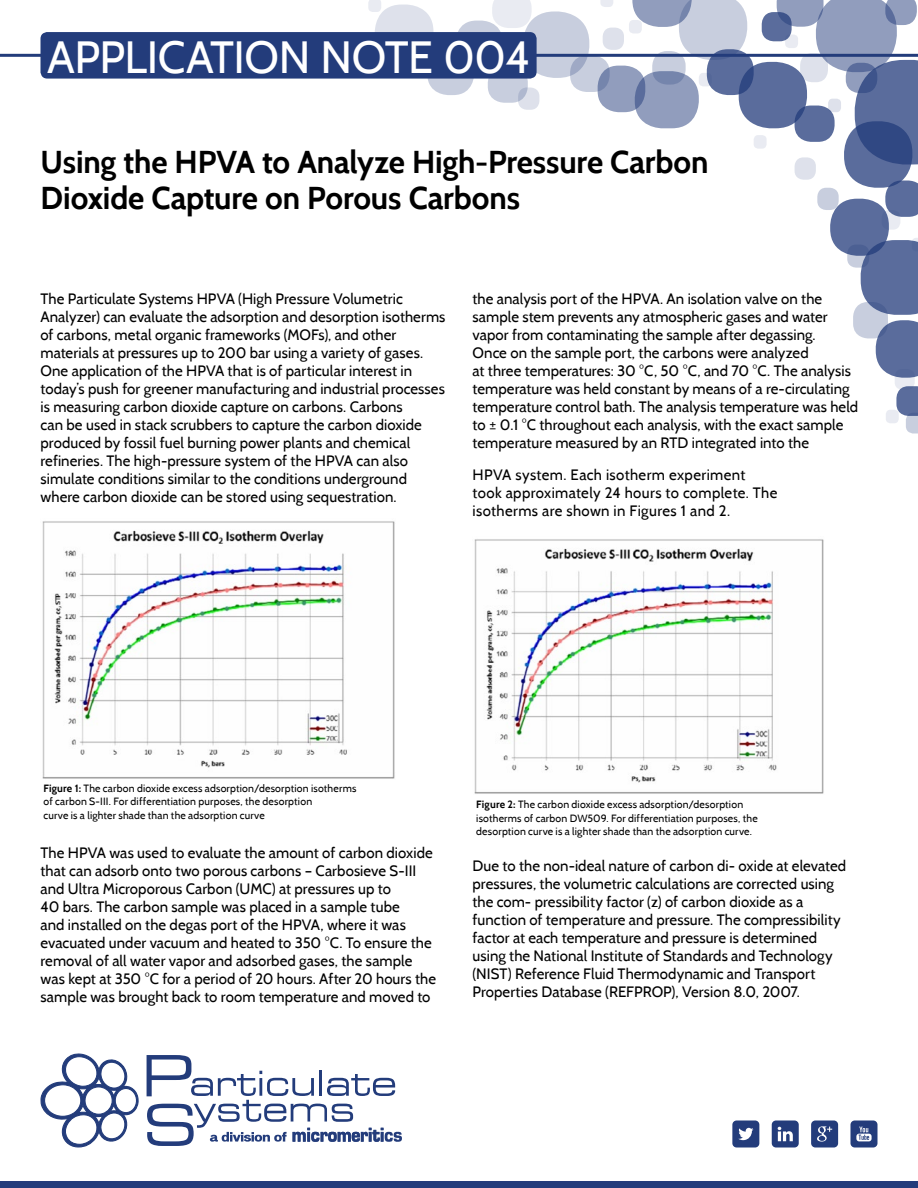
<style>
.page{position:relative;width:918px;height:1188px;background:#fff}
.page>*{position:absolute;margin:0;border:0;box-sizing:border-box;transform-origin:0 0}
.t1{font:45px "Cabin";letter-spacing:-.015em;color:#fff}
.t2{font:700 31.5px/36px "Cabin";letter-spacing:-.005em;color:#000}
.t3{font:15px/18px "Cabin";letter-spacing:.005em;color:#000}
.t4{font:15px/18px "Cabin";letter-spacing:.025em;color:#000}
.t5{font:10.5px/13.5px "Cabin";letter-spacing:.02em;color:#000}
.s1{font-weight:700}
</style>
<div class="page">
<div style="left:817px;top:188px;width:22px;height:22px;background:#c8cede;border-radius:9px"></div>
<div style="left:830px;top:199px;width:59px;height:57px;background:#5a6c9c;border-radius:27px"></div>
<div style="left:844px;top:121px;width:68px;height:67px;background:#5a6c9c;border-radius:32px"></div>
<div style="left:739px;top:62px;width:68px;height:66px;background:#5a6c9c;border-radius:32px"></div>
<div style="left:523px;top:11px;width:66px;height:67px;background:#c8cede;border-radius:32px"></div>
<div style="left:635px;top:71px;width:64px;height:57px;background:#919dbd;border-radius:27px"></div>
<svg style="left:598px;top:66px;width:47px;height:46px;background:#8a96b8"></svg>
<svg style="left:707px;top:49px;width:47px;height:46px"></svg>
<div style="left:456px;top:21px;width:46px;height:45px;background:#c8cede;border-radius:21px"></div>
<div style="left:427px;top:49px;width:47px;height:46px;background:#c8cede;border-radius:21px"></div>
<div style="left:375px;top:5px;width:58px;height:57px;background:#dee1eb;border-radius:27px"></div>
<div style="left:488px;top:66px;width:40px;height:37px;background:#c8cede;border-radius:17px"></div>
<svg style="left:885px;top:181px;width:33px;height:36px"></svg>
<svg style="left:570px;top:56px;width:40px;height:36px"></svg>
<div style="left:853px;top:302px;width:35px;height:36px;background:#c8cede;border-radius:15px"></div>
<svg style="left:652px;top:51px;width:34px;height:34px"></svg>
<svg style="left:518px;top:87px;width:21px;height:23px"></svg>
<div style="left:795px;top:157px;width:21px;height:23px;background:#dee1eb;border-radius:9px"></div>
<div style="left:603px;top:28px;width:21px;height:22px;background:#dee1eb;border-radius:9px"></div>
<svg style="left:896px;top:386px;width:22px;height:48px"></svg>
<div style="left:754px;top:135px;width:13px;height:14px;background:#e9ebf2;border-radius:4px"></div>
<div style="left:629px;top:20px;width:13px;height:14px;background:#e9ebf2;border-radius:4px"></div>
<svg style="left:368px;top:0;width:13px;height:12px"></svg>
<div style="left:886px;top:410px;width:13px;height:13px;background:#e9ebf2;border-radius:4px"></div>
<svg style="left:847px;top:245px;width:22px;height:23px"></svg>
<svg style="left:632px;top:0;width:115px;height:60px"></svg>
<svg style="left:492px;top:0;width:40px;height:28px"></svg>
<svg style="left:600px;top:0;width:13px;height:7px"></svg>
<svg style="left:861px;top:238px;width:57px;height:139px"></svg>
<svg style="left:882px;top:210px;width:18px;height:20px"></svg>
<div style="left:762px;top:12px;width:30px;height:29px;background:#5a6c9c;border-radius:12px"></div>
<svg style="left:699px;top:73px;width:13px;height:13px"></svg>
<svg style="left:777px;top:0;width:141px;height:164px"></svg>
<svg style="left:785px;top:35px;width:13px;height:13px"></svg>
<svg style="left:895px;top:369px;width:20px;height:21px"></svg>
<svg style="left:732px;top:1120px;width:27px;height:28px"></svg>
<svg style="left:772px;top:1120px;width:27px;height:28px"></svg>
<svg style="left:811px;top:1120px;width:27px;height:28px"></svg>
<svg style="left:850px;top:1120px;width:28px;height:28px"></svg>
<div style="left:0;top:1181px;width:918px;height:7px;background:#233c7b"></div>
<hr style="left:0;top:54px;width:918px;height:3px;background:#233c7b">
<div style="left:40px;top:32px;width:497px;height:47px;background:#233c7b;border-radius:7px"></div>
<svg style="left:40px;top:1053px;width:99px;height:95px"></svg>
<svg style="left:147px;top:1055px;width:255px;height:91px"></svg>
<img style="left:42px;top:521px;width:353px;height:258px">
<img style="left:474px;top:539px;width:350px;height:255px">
<h1 class="t1" style="left:47px;top:29px;width:485px">APPLICATION NOTE 004</h1>
<h2 class="t2" style="left:40px;top:144px;width:669px">Using the HPVA to Analyze High-Pressure Carbon<br>Dioxide Capture on Porous Carbons</h2>
<p class="t3" style="left:40px;top:290px;width:407px">The Particulate Systems HPVA (High Pressure Volumetric Analyzer) can evaluate the adsorption and desorption isotherms of carbons, metal organic frameworks (MOFs), and other materials at pressures up to 200 bar using a variety of gases.<br>One application of the HPVA that is of particular interest in today’s push for greener manufacturing and industrial processes is measuring carbon dioxide capture on carbons. Carbons<br>can be used in stack scrubbers to capture the carbon dioxide produced by fossil fuel burning power plants and chemical refineries. The high-pressure system of the HPVA can also simulate conditions similar to the conditions underground where carbon dioxide can be stored using sequestration.</p>
<p class="t3" style="left:472px;top:290px;width:387px">the analysis port of the HPVA. An isolation valve on the sample stem prevents any atmospheric gases and water vapor from contaminating the sample after degassing.<br>Once on the sample port, the carbons were analyzed<br>at three temperatures: 30 °C, 50 °C, and 70 °C. The analysis temperature was held constant by means of a re-circulating temperature control bath. The analysis temperature was held to ± 0.1 °C throughout each analysis, with the exact sample temperature measured by an RTD integrated into the</p>
<p class="t4" style="left:472px;top:466px;width:306px">HPVA system. Each isotherm experiment took approximately 24 hours to complete. The isotherms are shown in Figures 1 and 2.</p>
<p class="t5" style="left:44px;top:781px;width:314px"><span class="s1">Figure 1:</span> The carbon dioxide excess adsorption/desorption isotherms of carbon S-III. For differentiation purposes, the desorption<br>curve is a lighter shade than the adsorption curve</p>
<p class="t3" style="left:40px;top:844px;width:397px">The HPVA was used to evaluate the amount of carbon dioxide that can adsorb onto two porous carbons – Carbosieve S-III and Ultra Microporous Carbon (UMC) at pressures up to<br>40 bars. The carbon sample was placed in a sample tube<br>and installed on the degas port of the HPVA, where it was evacuated under vacuum and heated to 350 °C. To ensure the removal of all water vapor and adsorbed gases, the sample was kept at 350 °C for a period of 20 hours. After 20 hours the sample was brought back to room temperature and moved to</p>
<p class="t5" style="left:476px;top:798px;width:283px"><span class="s1">Figure 2:</span> The carbon dioxide excess adsorption/desorption isotherms of carbon DW509. For differentiation purposes, the desorption curve is a lighter shade than the adsorption curve.</p>
<p class="t3" style="left:472px;top:857px;width:375px">Due to the non-ideal nature of carbon di- oxide at elevated pressures, the volumetric calculations are corrected using the com- pressibility factor (z) of carbon dioxide as a function of temperature and pressure. The compressibility factor at each temperature and pressure is determined using the National Institute of Standards and Technology (NIST) Reference Fluid Thermodynamic and Transport Properties Database (REFPROP), Version 8.0, 2007.</p>
</div>
